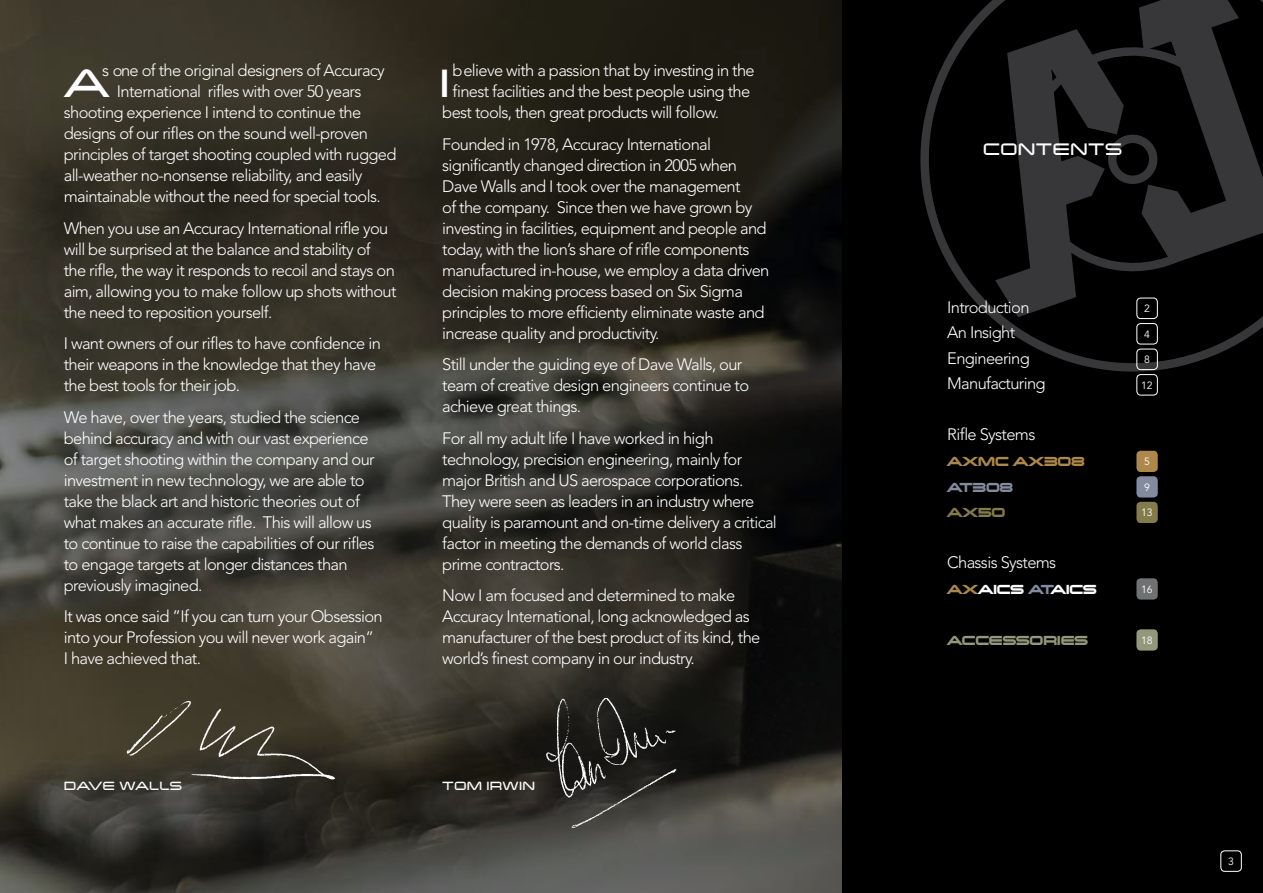
<style>
.page{position:relative;width:1263px;height:893px;background:#fff}
.page>*{position:absolute;margin:0;border:0;box-sizing:border-box;transform-origin:0 0}
.t1{font:49.65px "Changeling Neo";color:#fff}
.t2{font:21px "Changeling Neo";letter-spacing:.01em;color:#fff}
.t3{font:300 16.5px/21px "Avenir";letter-spacing:-.04em;color:#fff}
.t4{font:700 16.5px "Changeling Neo";color:#fff}
.t5{font:700 16.5px "Changeling Neo";color:#94987b}
.t6{font:700 16.5px "Changeling Neo";color:#ad884a}
.t7{font:700 16.5px "Changeling Neo";color:#838b9e}
.t8{font:700 16.5px "Changeling Neo";color:#847b4b}
.t9{font:15px "Changeling Neo";letter-spacing:.01em;color:#fff}
.t10{font:10.5px "Avenir";letter-spacing:-.02em;color:#fff}
.s1{color:#ad884a}
.s2{color:#838b9e}
</style>
<div class="page">
<div style="left:842px;top:0;width:421px;height:893px;background:#000"></div>
<svg style="left:920px;top:0;width:343px;height:377px"></svg>
<svg style="left:995px;top:0;width:268px;height:317px"></svg>
<img style="left:0;top:0;width:842px;height:893px">
<div style="left:1136px;top:298px;width:22px;height:21px;border:1px solid #fff;border-radius:4px"></div>
<div style="left:1136px;top:323px;width:22px;height:21px;border:1px solid #fff;border-radius:4px"></div>
<div style="left:1136px;top:349px;width:22px;height:21px;border:1px solid #fff;border-radius:4px"></div>
<div style="left:1136px;top:374px;width:22px;height:21px;border:1px solid #fff;border-radius:4px"></div>
<div style="left:1136px;top:451px;width:22px;height:21px;background:#ad884a;border-radius:4px"></div>
<div style="left:1136px;top:476px;width:22px;height:21px;background:#838b9e;border-radius:4px"></div>
<div style="left:1136px;top:502px;width:22px;height:21px;background:#847b4b;border-radius:4px"></div>
<div style="left:1136px;top:578px;width:22px;height:22px;background:#707172;border-radius:4px"></div>
<div style="left:1136px;top:629px;width:22px;height:22px;background:#94987b;border-radius:4px"></div>
<img style="left:531px;top:679px;width:171px;height:160px">
<img style="left:73px;top:680px;width:268px;height:170px">
<div style="left:1220px;top:850px;width:22px;height:22px;border:1px solid #fff;border-radius:4px"></div>
<p class="t3" style="left:102px;top:60px;width:284px">s one of the original designers of Accuracy</p>
<p class="t3" style="left:117px;top:81px;width:246px">International rifles with over 50 years</p>
<p class="t3" style="left:64px;top:102px;width:299px">shooting experience I intend to continue the</p>
<p class="t3" style="left:64px;top:123px;width:306px">designs of our rifles on the sound well-proven</p>
<p class="t3" style="left:64px;top:144px;width:334px">principles of target shooting coupled with rugged</p>
<p class="t3" style="left:64px;top:165px;width:300px">all-weather no-nonsense reliability, and easily</p>
<p class="t3" style="left:64px;top:186px;width:318px">maintainable without the need for special tools.</p>
<p class="t3" style="left:64px;top:218px;width:334px">When you use an Accuracy International rifle you will be surprised at the balance and stability of the rifle, the way it responds to recoil and stays on aim, allowing you to make follow up shots without the need to reposition yourself.</p>
<p class="t3" style="left:64px;top:333px;width:319px">I want owners of our rifles to have confidence in their weapons in the knowledge that they have the best tools for their job.</p>
<p class="t3" style="left:64px;top:407px;width:312px">We have, over the years, studied the science behind accuracy and with our vast experience of target shooting within the company and our investment in new technology, we are able to take the black art and historic theories out of what makes an accurate rifle. This will allow us to continue to raise the capabilities of our rifles to engage targets at longer distances than previously imagined.</p>
<p class="t3" style="left:64px;top:606px;width:320px">It was once said ”If you can turn your Obsession into your Profession you will never work again”<br>I have achieved that.</p>
<h1 class="t1" style="left:64px;top:50px;width:47px">A</h1>
<h1 class="t1" style="left:439px;top:50px;width:12px">I</h1>
<p class="t3" style="left:452px;top:60px;width:304px">believe with a passion that by investing in the</p>
<p class="t3" style="left:452px;top:81px;width:299px">finest facilities and the best people using the</p>
<p class="t3" style="left:442px;top:102px;width:278px">best tools, then great products will follow.</p>
<p class="t3" style="left:442px;top:134px;width:329px">Founded in 1978, Accuracy International significantly changed direction in 2005 when Dave Walls and I took over the management<br>of the company. Since then we have grown by investing in facilities, equipment and people and today, with the lion’s share of rifle components manufactured in-house, we employ a data driven decision making process based on Six Sigma principles to more efficienty eliminate waste and increase quality and productivity.</p>
<p class="t3" style="left:442px;top:354px;width:308px">Still under the guiding eye of Dave Walls, our team of creative design engineers continue to achieve great things.</p>
<p class="t3" style="left:442px;top:428px;width:336px">For all my adult life I have worked in high technology, precision engineering, mainly for major British and US aerospace corporations.<br>They were seen as leaders in an industry where quality is paramount and on-time delivery a critical factor in meeting the demands of world class prime contractors.</p>
<p class="t3" style="left:442px;top:585px;width:320px">Now I am focused and determined to make Accuracy International, long acknowledged as manufacturer of the best product of its kind, the world’s finest company in our industry.</p>
<p class="t9" style="left:64px;top:775px;width:120px">DAVE WALLS</p>
<p class="t9" style="left:442px;top:775px;width:94px">TOM IRWIN</p>
<p class="t2" style="left:983px;top:135px;width:141px">CONTENTS</p>
<p class="t3" style="left:947px;top:297px;width:84px">Introduction</p>
<p class="t10" style="left:1144px;top:302px;width:7px">2</p>
<p class="t3" style="left:947px;top:322px;width:70px">An Insight</p>
<p class="t10" style="left:1144px;top:328px;width:7px">4</p>
<p class="t3" style="left:947px;top:348px;width:84px">Engineering</p>
<p class="t10" style="left:1144px;top:353px;width:7px">8</p>
<p class="t3" style="left:947px;top:373px;width:100px">Manufacturing</p>
<p class="t10" style="left:1141px;top:379px;width:13px">12</p>
<p class="t3" style="left:947px;top:424px;width:90px">Rifle Systems</p>
<p class="t6" style="left:947px;top:450px;width:139px">AXMC AX308</p>
<p class="t10" style="left:1144px;top:455px;width:7px">5</p>
<p class="t7" style="left:947px;top:476px;width:67px">AT308</p>
<p class="t10" style="left:1144px;top:481px;width:7px">9</p>
<p class="t8" style="left:947px;top:501px;width:60px">AX50</p>
<p class="t10" style="left:1141px;top:506px;width:13px">13</p>
<p class="t3" style="left:947px;top:552px;width:111px">Chassis Systems</p>
<p class="t4" style="left:947px;top:578px;width:151px"><span class="s1">AX</span>AICS <span class="s2">AT</span>AICS</p>
<p class="t10" style="left:1141px;top:583px;width:13px">16</p>
<p class="t5" style="left:947px;top:629px;width:142px">ACCESSORIES</p>
<p class="t10" style="left:1141px;top:634px;width:13px">18</p>
<p class="t10" style="left:1228px;top:855px;width:7px">3</p>
</div>
